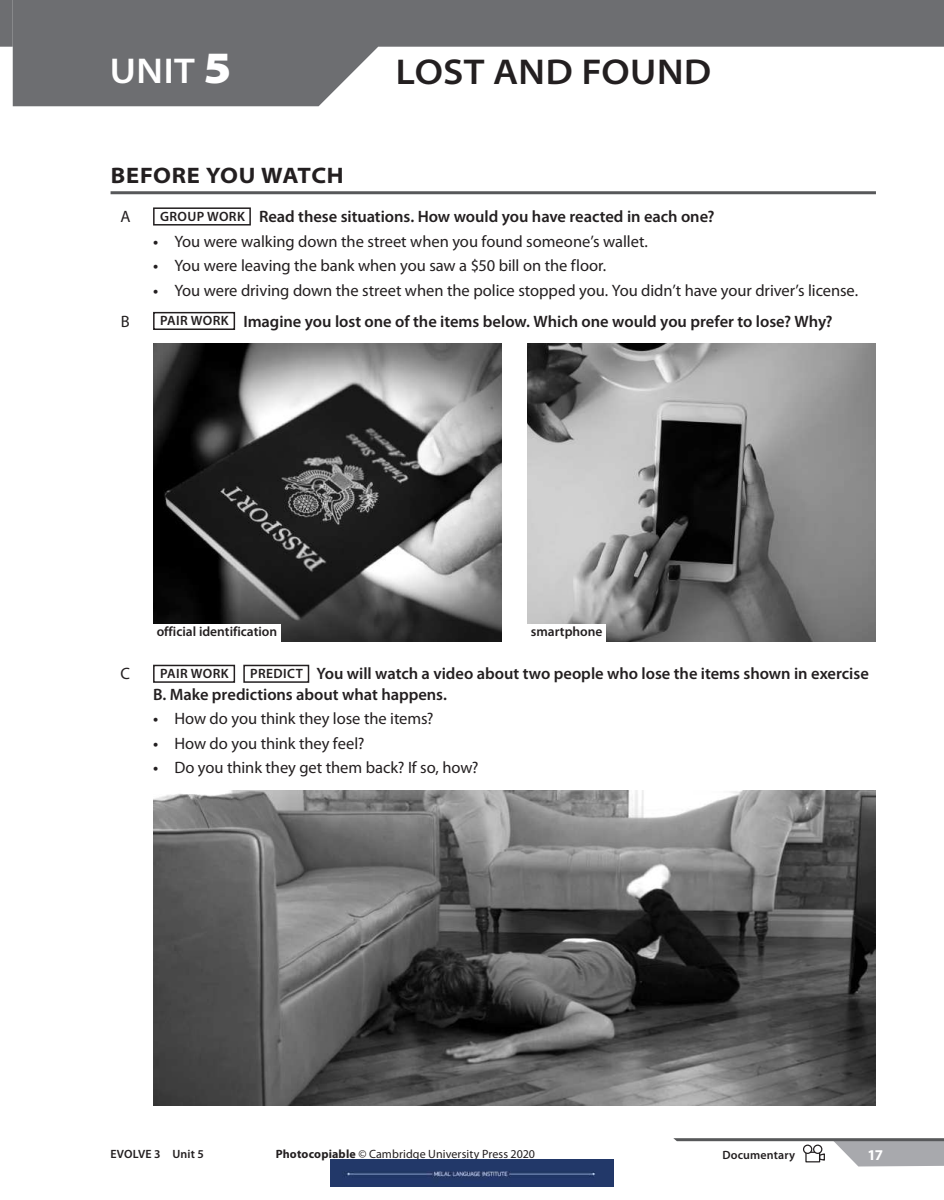
<style>
.page{position:relative;width:944px;height:1200px;background:#fff}
.page>*{position:absolute;margin:0;border:0;box-sizing:border-box;transform-origin:0 0}
.t1{font:600 semi-expanded 36px "Myriad Pro";letter-spacing:.015em;color:#231f20}
.t2{font:600 semi-expanded 36px "Myriad Pro";color:#fff}
.t3{font:700 semi-expanded 22.5px "Myriad Pro";letter-spacing:.025em;color:#231f20}
.t4{font:16.5px "Myriad Pro";color:#231f20}
.t5{font:600 16.5px/20.2px "Myriad Pro";color:#231f20}
.t6{font:700 15px "Myriad Pro";color:#fff}
.t7{font:600 13.5px "Myriad Pro";color:#231f20}
.t8{font:600 13.5px "Myriad Pro";letter-spacing:.025em;color:#231f20}
.t9{font:12px "Myriad Pro";letter-spacing:.01em;color:#231f20}
.t10{font:600 12px "Myriad Pro";letter-spacing:.01em;color:#231f20}
.s1{font-weight:900;font-size:45px}
.s2{font-size:13.5px}
.s3{font-weight:600}
.s4{font-weight:700}
</style>
<div class="page">
<img style="left:153px;top:790px;width:723px;height:314px">
<hr style="left:111px;top:191px;width:765px;height:3px;background:#57585a">
<div style="left:153px;top:207px;width:98px;height:18px;border:2px solid #231f20"></div>
<div style="left:153px;top:312px;width:82px;height:18px;border:2px solid #231f20"></div>
<img style="left:527px;top:343px;width:349px;height:298px">
<div style="left:527px;top:624px;width:79px;height:17px;background:#fff"></div>
<img style="left:153px;top:343px;width:349px;height:298px">
<div style="left:153px;top:624px;width:128px;height:17px;background:#fff"></div>
<div style="left:153px;top:664px;width:82px;height:18px;border:2px solid #231f20"></div>
<div style="left:243px;top:664px;width:66px;height:18px;border:2px solid #231f20"></div>
<svg style="left:13px;top:0;width:931px;height:106px;fill:#6d6e71"></svg>
<svg style="left:833px;top:1140px;width:111px;height:26px;background:#adaeb2"></svg>
<hr style="left:675px;top:1137px;width:269px;height:3px;background:#57585a">
<div style="left:0;top:0;width:13px;height:47px;background:#6d6e71"></div>
<div style="left:805px;top:1151px;width:15px;height:11px;border:1px solid #231f20"></div>
<svg style="left:818px;top:1151px;width:7px;height:10px"></svg>
<div style="left:803px;top:1144px;width:9px;height:9px;border:1px solid #231f20;border-radius:50%"></div>
<div style="left:813px;top:1144px;width:9px;height:9px;border:1px solid #231f20;border-radius:50%"></div>
<img style="left:330px;top:1159px;width:284px;height:27px">
<h1 class="t2" style="left:110px;top:56px;width:123px">UNIT <span class="s1">5</span></h1>
<h1 class="t1" style="left:396px;top:58px;width:317px">LOST AND FOUND</h1>
<h2 class="t3" style="left:111px;top:167px;width:234px">BEFORE YOU WATCH</h2>
<p class="t4" style="left:120px;top:210px;width:12px">A</p>
<p class="t5" style="left:160px;top:208px;width:556px"><span class="s2">GROUP WORK</span> Read these situations. How would you have reacted in each one?</p>
<p class="t4" style="left:153px;top:234px;width:496px"><span class="s3">•</span> You were walking down the street when you found someone’s wallet.</p>
<p class="t4" style="left:153px;top:259px;width:455px"><span class="s3">•</span> You were leaving the bank when you saw a $50 bill on the floor.</p>
<p class="t4" style="left:153px;top:283px;width:707px"><span class="s3">•</span> You were driving down the street when the police stopped you. You didn’t have your driver’s license.</p>
<p class="t4" style="left:121px;top:314px;width:10px">B</p>
<p class="t5" style="left:160px;top:312px;width:674px"><span class="s2">PAIR WORK</span> Imagine you lost one of the items below. Which one would you prefer to lose? Why?</p>
<p class="t7" style="left:157px;top:626px;width:122px">official identification</p>
<p class="t7" style="left:531px;top:626px;width:73px">smartphone</p>
<p class="t5" style="left:153px;top:665px;width:717px;text-indent:97px"><span class="s2">PREDICT</span> You will watch a video about two people who lose the items shown in exercise<br>B. Make predictions about what happens.</p>
<p class="t4" style="left:153px;top:712px;width:282px"><span class="s3">•</span> How do you think they lose the items?</p>
<p class="t4" style="left:153px;top:736px;width:213px"><span class="s3">•</span> How do you think they feel?</p>
<p class="t4" style="left:153px;top:761px;width:327px"><span class="s3">•</span> Do you think they get them back? If so, how?</p>
<p class="t4" style="left:121px;top:667px;width:11px">C</p>
<p class="t8" style="left:160px;top:668px;width:70px">PAIR WORK</p>
<p class="t10" style="left:111px;top:1148px;width:95px">EVOLVE 3 Unit 5</p>
<p class="t9" style="left:276px;top:1149px;width:261px"><span class="s4">Photocopiable</span> © Cambridge University Press 2020</p>
<p class="t10" style="left:722px;top:1149px;width:74px">Documentary</p>
<p class="t6" style="left:867px;top:1148px;width:17px">17</p>
</div>
